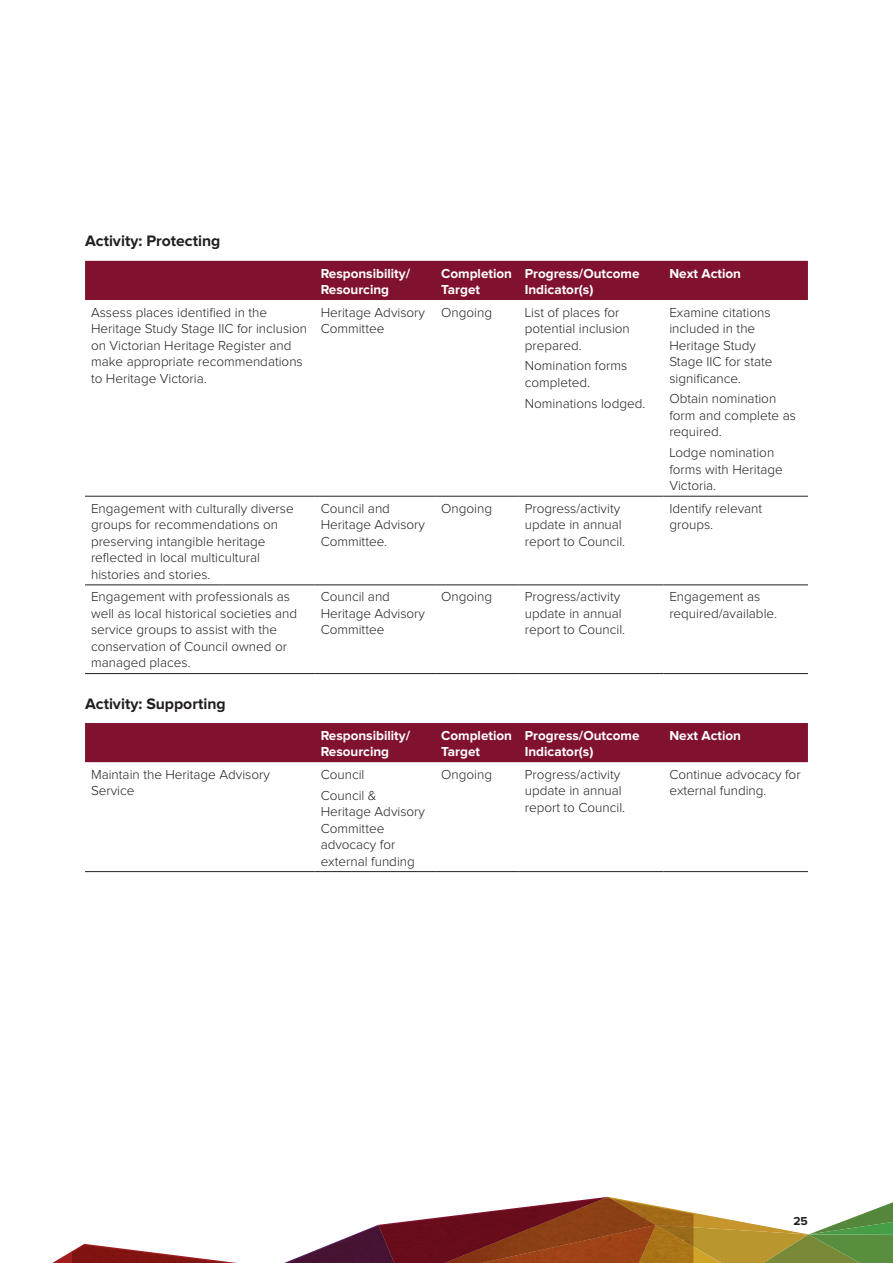
<style>
.page{position:relative;width:893px;height:1263px;background:#fff}
.page>*{position:absolute;margin:0;border:0;box-sizing:border-box;transform-origin:0 0}
.Body{font:700 15.75px "Proxima Nova";color:#231f20}
.Financial_Body_LEFT{font:300 13.5px/16.5px "Proxima Nova";color:#231f20}
.Financial_Body_LEFT-2{font:700 13.5px/16.5px "Proxima Nova";color:#fff}
.t1{font:700 12px "Proxima Nova";color:#231f20}
</style>
<div class="page">
<div style="left:85px;top:261px;width:723px;height:39px;background:#801230"></div>
<hr style="left:85px;top:496px;width:230px;height:1px;background:#231f20">
<hr style="left:315px;top:496px;width:120px;height:1px;background:#231f20">
<hr style="left:435px;top:496px;width:84px;height:1px;background:#231f20">
<hr style="left:519px;top:496px;width:144px;height:1px;background:#231f20">
<hr style="left:663px;top:496px;width:145px;height:1px;background:#231f20">
<hr style="left:85px;top:585px;width:230px;height:1px;background:#231f20">
<hr style="left:315px;top:585px;width:120px;height:1px;background:#231f20">
<hr style="left:435px;top:585px;width:84px;height:1px;background:#231f20">
<hr style="left:519px;top:585px;width:144px;height:1px;background:#231f20">
<hr style="left:663px;top:585px;width:145px;height:1px;background:#231f20">
<hr style="left:85px;top:673px;width:230px;height:1px;background:#231f20">
<hr style="left:315px;top:673px;width:120px;height:1px;background:#231f20">
<hr style="left:435px;top:673px;width:84px;height:1px;background:#231f20">
<hr style="left:519px;top:673px;width:144px;height:1px;background:#231f20">
<hr style="left:663px;top:673px;width:145px;height:1px;background:#231f20">
<div style="left:85px;top:723px;width:723px;height:39px;background:#801230"></div>
<hr style="left:85px;top:871px;width:230px;height:1px;background:#231f20">
<hr style="left:315px;top:871px;width:120px;height:1px;background:#231f20">
<hr style="left:435px;top:871px;width:84px;height:1px;background:#231f20">
<hr style="left:519px;top:871px;width:144px;height:1px;background:#231f20">
<hr style="left:663px;top:871px;width:145px;height:1px;background:#231f20">
<svg style="left:52px;top:1197px;width:841px;height:66px"></svg>
<img style="left:72px;top:1198px;width:621px;height:65px">
<p class="Body" style="left:85px;top:234px;width:137px">Activity: Protecting</p>
<p class="Financial_Body_LEFT-2" style="left:321px;top:265px;width:91px">Responsibility/<br>Resourcing</p>
<p class="Financial_Body_LEFT-2" style="left:441px;top:265px;width:72px">Completion<br>Target</p>
<p class="Financial_Body_LEFT-2" style="left:525px;top:265px;width:116px">Progress/Outcome<br>Indicator(s)</p>
<p class="Financial_Body_LEFT-2" style="left:669px;top:265px;width:73px">Next Action</p>
<p class="Financial_Body_LEFT" style="left:91px;top:304px;width:218px">Assess places identified in the<br>Heritage Study Stage IIC for inclusion on Victorian Heritage Register and make appropriate recommendations to Heritage Victoria.</p>
<p class="Financial_Body_LEFT" style="left:321px;top:304px;width:106px">Heritage Advisory<br>Committee</p>
<p class="Financial_Body_LEFT" style="left:441px;top:304px;width:52px">Ongoing</p>
<p class="Financial_Body_LEFT" style="left:525px;top:304px;width:107px">List of places for potential inclusion prepared.</p>
<p class="Financial_Body_LEFT" style="left:525px;top:358px;width:104px">Nomination forms completed.</p>
<p class="Financial_Body_LEFT" style="left:525px;top:395px;width:122px">Nominations lodged.</p>
<p class="Financial_Body_LEFT" style="left:669px;top:304px;width:105px">Examine citations included in the<br>Heritage Study<br>Stage IIC for state significance.</p>
<p class="Financial_Body_LEFT" style="left:669px;top:391px;width:128px">Obtain nomination form and complete as required.</p>
<p class="Financial_Body_LEFT" style="left:669px;top:445px;width:115px">Lodge nomination forms with Heritage<br>Victoria.</p>
<p class="Financial_Body_LEFT" style="left:91px;top:501px;width:204px">Engagement with culturally diverse groups for recommendations on preserving intangible heritage reflected in local multicultural histories and stories.</p>
<p class="Financial_Body_LEFT" style="left:321px;top:501px;width:106px">Council and<br>Heritage Advisory<br>Committee.</p>
<p class="Financial_Body_LEFT" style="left:441px;top:501px;width:52px">Ongoing</p>
<p class="Financial_Body_LEFT" style="left:525px;top:501px;width:102px">Progress/activity update in annual report to Council.</p>
<p class="Financial_Body_LEFT" style="left:669px;top:501px;width:94px">Identify relevant groups.</p>
<p class="Financial_Body_LEFT" style="left:91px;top:589px;width:208px">Engagement with professionals as well as local historical societies and service groups to assist with the conservation of Council owned or managed places.</p>
<p class="Financial_Body_LEFT" style="left:321px;top:589px;width:106px">Council and<br>Heritage Advisory<br>Committee</p>
<p class="Financial_Body_LEFT" style="left:441px;top:589px;width:52px">Ongoing</p>
<p class="Financial_Body_LEFT" style="left:525px;top:589px;width:102px">Progress/activity update in annual report to Council.</p>
<p class="Financial_Body_LEFT" style="left:669px;top:589px;width:109px">Engagement as required/available.</p>
<p class="Body" style="left:85px;top:696px;width:142px">Activity: Supporting</p>
<p class="Financial_Body_LEFT-2" style="left:321px;top:727px;width:91px">Responsibility/<br>Resourcing</p>
<p class="Financial_Body_LEFT-2" style="left:441px;top:727px;width:72px">Completion<br>Target</p>
<p class="Financial_Body_LEFT-2" style="left:525px;top:727px;width:116px">Progress/Outcome<br>Indicator(s)</p>
<p class="Financial_Body_LEFT-2" style="left:669px;top:727px;width:73px">Next Action</p>
<p class="Financial_Body_LEFT" style="left:91px;top:767px;width:180px">Maintain the Heritage Advisory<br>Service</p>
<p class="Financial_Body_LEFT" style="left:321px;top:767px;width:45px">Council</p>
<p class="Financial_Body_LEFT" style="left:441px;top:767px;width:52px">Ongoing</p>
<p class="Financial_Body_LEFT" style="left:525px;top:767px;width:102px">Progress/activity update in annual report to Council.</p>
<p class="Financial_Body_LEFT" style="left:669px;top:767px;width:133px">Continue advocacy for external funding.</p>
<p class="Financial_Body_LEFT" style="left:321px;top:787px;width:106px">Council &amp;<br>Heritage Advisory<br>Committee advocacy for external funding</p>
<p class="t1" style="left:793px;top:1215px;width:16px">25</p>
</div>
